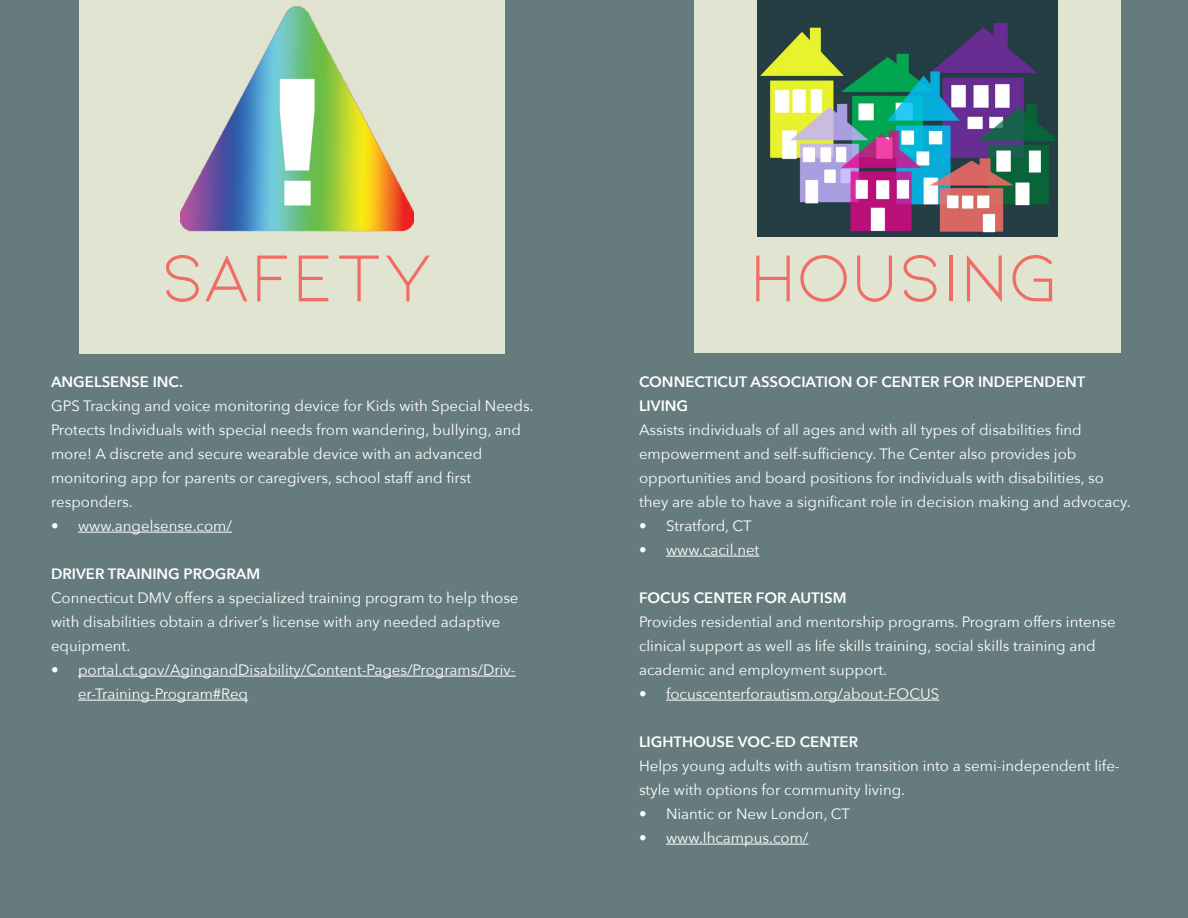
<style>
.page{position:relative;width:1188px;height:918px;background:#657b7d}
.page>*{position:absolute;margin:0;border:0;box-sizing:border-box;transform-origin:0 0}
.t1{font:70.5px "Kiona";color:#f06d66}
.t2{font:15px/24px "Avenir Next";color:#fff}
.t3{font:600 15px/24px "Avenir Next";color:#fff}
</style>
<div class="page">
<div style="left:80px;top:0;width:426px;height:354px;background:#e2e4d2"></div>
<div style="left:694px;top:0;width:426px;height:353px;background:#e2e4d2"></div>
<img style="left:758px;top:0;width:299px;height:237px">
<hr style="left:78px;top:532px;width:154px;height:1px;background:#fff">
<hr style="left:78px;top:676px;width:438px;height:1px;background:#fff">
<hr style="left:78px;top:700px;width:170px;height:1px;background:#fff">
<hr style="left:666px;top:556px;width:93px;height:1px;background:#fff">
<hr style="left:666px;top:700px;width:273px;height:1px;background:#fff">
<hr style="left:666px;top:844px;width:142px;height:1px;background:#fff">
<img style="left:181px;top:6px;width:232px;height:226px">
<h1 class="t1" style="left:161px;top:238px;width:274px">SAFETY</h1>
<p class="t3" style="left:51px;top:369px;width:133px">ANGELSENSE INC.</p>
<p class="t2" style="left:51px;top:393px;width:484px">GPS Tracking and voice monitoring device for Kids with Special Needs.<br>Protects Individuals with special needs from wandering, bullying, and more! A discrete and secure wearable device with an advanced monitoring app for parents or caregivers, school staff and first responders.</p>
<p class="t2" style="left:51px;top:513px;width:183px">• www.angelsense.com/</p>
<p class="t3" style="left:51px;top:561px;width:211px">DRIVER TRAINING PROGRAM</p>
<p class="t2" style="left:51px;top:585px;width:469px">Connecticut DMV offers a specialized training program to help those with disabilities obtain a driver’s license with any needed adaptive equipment.</p>
<p class="t2" style="left:78px;top:657px;width:439px;text-indent:-27px">• portal.ct.gov/AgingandDisability/Content-Pages/Programs/Driv&shy;er-Training-Program#Req</p>
<h1 class="t1" style="left:750px;top:238px;width:311px">HOUSING</h1>
<p class="t3" style="left:639px;top:369px;width:448px">CONNECTICUT ASSOCIATION OF CENTER FOR INDEPENDENT<br>LIVING</p>
<p class="t2" style="left:639px;top:417px;width:493px">Assists individuals of all ages and with all types of disabilities find empowerment and self-sufficiency. The Center also provides job opportunities and board positions for individuals with disabilities, so they are able to have a significant role in decision making and advocacy.</p>
<p class="t2" style="left:639px;top:513px;width:114px">• Stratford, CT</p>
<p class="t2" style="left:639px;top:537px;width:122px">• www.cacil.net</p>
<p class="t3" style="left:639px;top:585px;width:209px">FOCUS CENTER FOR AUTISM</p>
<p class="t2" style="left:639px;top:609px;width:478px">Provides residential and mentorship programs. Program offers intense clinical support as well as life skills training, social skills training and academic and employment support.</p>
<p class="t2" style="left:639px;top:681px;width:302px">• focuscenterforautism.org/about-FOCUS</p>
<p class="t3" style="left:639px;top:729px;width:221px">LIGHTHOUSE VOC-ED CENTER</p>
<p class="t2" style="left:639px;top:753px;width:482px">Helps young adults with autism transition into a semi-independent life&shy;style with options for community living.</p>
<p class="t2" style="left:639px;top:801px;width:213px">• Niantic or New London, CT</p>
<p class="t2" style="left:639px;top:825px;width:171px">• www.lhcampus.com/</p>
</div>
